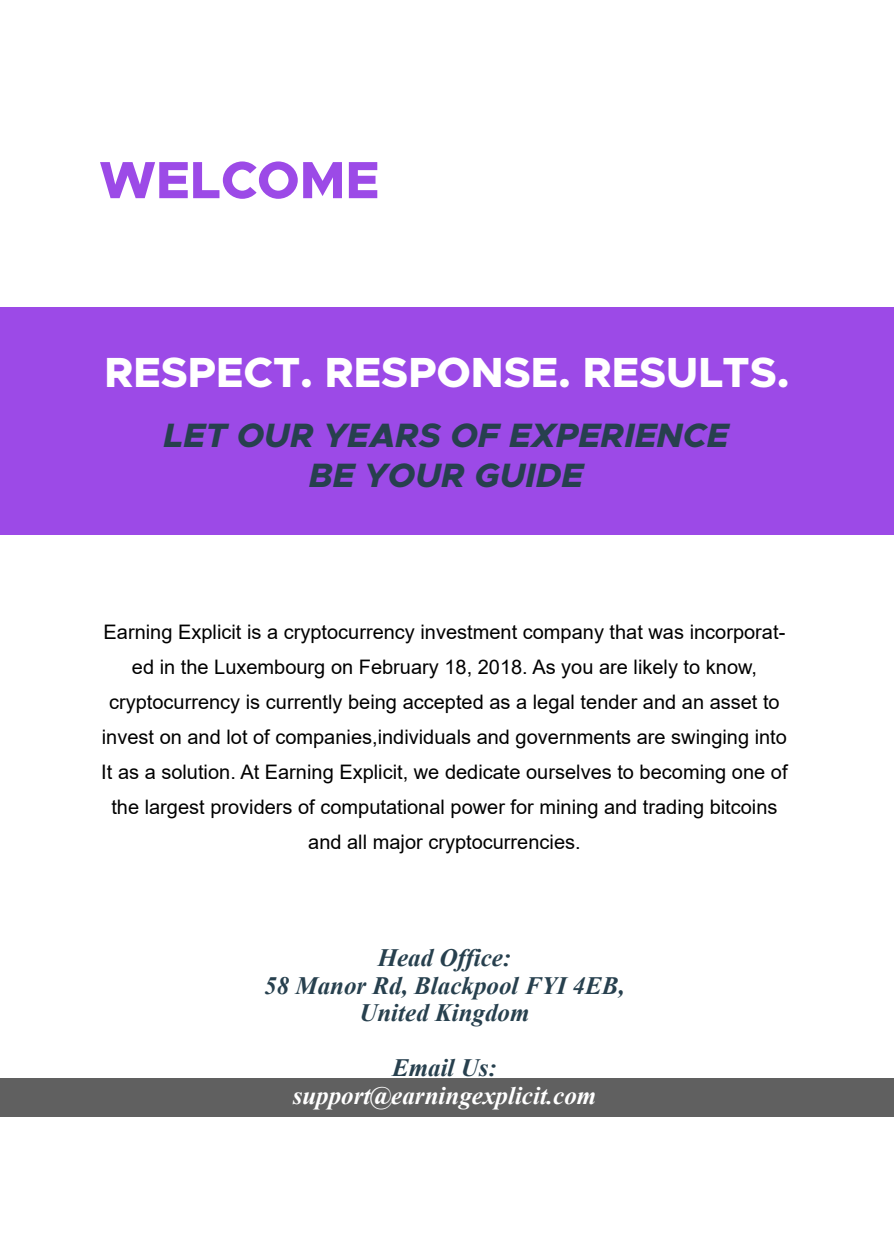
<style>
.page{position:relative;width:894px;height:1250px;background:#fff}
.page>*{position:absolute;margin:0;border:0;box-sizing:border-box;transform-origin:0 0}
.t1{font:800 52.5px "Metropolis";color:#9c4ae7}
.t2{font:800 42.25px "Metropolis";color:#fff}
.t3{font:italic 800 34px/40.8px "Metropolis";color:#27404e;text-align:center}
.t4{font:italic 700 25px/27.5px "Times New Roman";color:#27404e;text-align:center}
.t5{font:italic 700 25px "Times New Roman";color:#fff}
.t6{font:20px/35px "Arial";color:#000;text-align:center}
</style>
<div class="page">
<div style="left:0;top:1079px;width:894px;height:38px;background:#606060"></div>
<div style="left:0;top:308px;width:894px;height:227px;background:#9c4ae7"></div>
<h1 class="t1" style="left:99px;top:147px;width:282px">WELCOME</h1>
<h2 class="t2" style="left:104px;top:346px;width:686px">RESPECT. RESPONSE. RESULTS.</h2>
<h3 class="t3" style="left:164px;top:415px;width:566px">LET OUR YEARS OF EXPERIENCE<br>BE YOUR GUIDE</h3>
<p class="t6" style="left:101px;top:615px;width:687px">Earning Explicit is a cryptocurrency investment company that was incorporat&shy;ed in the Luxembourg on February 18, 2018. As you are likely to know, cryptocurrency is currently being accepted as a legal tender and an asset to invest on and lot of companies,individuals and governments are swinging into It as a solution. At Earning Explicit, we dedicate ourselves to becoming one of the largest providers of computational power for mining and trading bitcoins and all major cryptocurrencies.</p>
<p class="t4" style="left:264px;top:943px;width:362px">Head Office:<br>58 Manor Rd, Blackpool FYI 4EB,<br>United Kingdom</p>
<p class="t4" style="left:392px;top:1053px;width:106px">Email Us:</p>
<p class="t5" style="left:293px;top:1078px;width:305px">support@earningexplicit.com</p>
</div>
